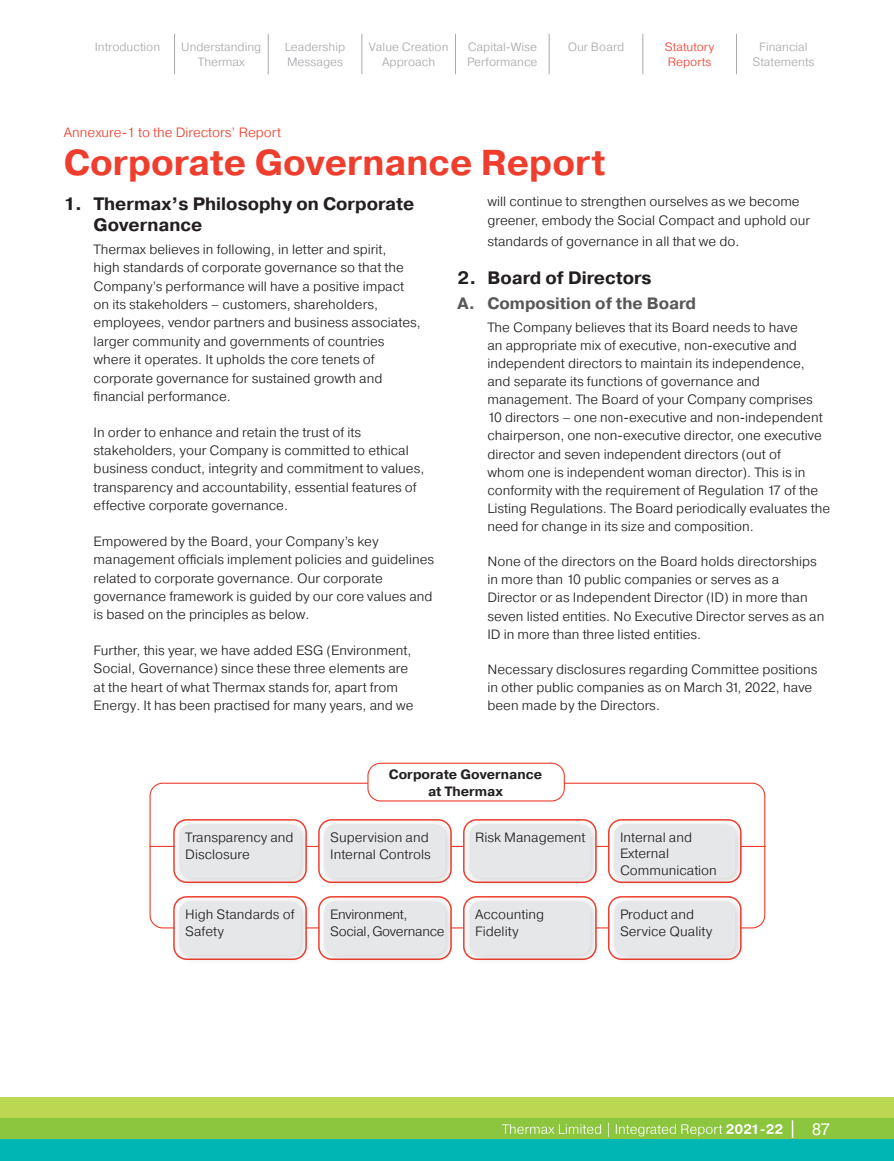
<style>
.page{position:relative;width:894px;height:1161px;background:#fff}
.page>*{position:absolute;margin:0;border:0;box-sizing:border-box;transform-origin:0 0}
.t1{font:700 36px "Pragmatica";color:#ef3e2e}
.t2{font:700 18px/21.5px "Pragmatica";color:#231f20}
.t3{font:700 16.5px "Pragmatica";color:#57585a}
.t4{font:16.5px "Pragmatica";color:#fff}
.t5{font:300 13.5px/18.5px "Pragmatica";color:#231f20}
.t6{font:300 13.5px "Pragmatica";color:#ef3e2e}
.t7{font:300 13.5px/16.5px "Pragmatica";letter-spacing:-.02em;color:#231f20}
.t8{font:700 13.5px/16.5px "Pragmatica";color:#231f20;text-align:center}
.t9{font:300 12px/15px "Pragmatica";color:#a8a9ad;text-align:center}
.t10{font:300 12px/15px "Pragmatica";color:#ef3e2e}
</style>
<div class="page">
<div style="left:0;top:1097px;width:893px;height:21px;background:#bcd752"></div>
<div style="left:0;top:1118px;width:893px;height:22px;background:#8bc63e"></div>
<div style="left:0;top:1140px;width:893px;height:21px;background:#00b6b5"></div>
<hr style="left:174px;top:34px;width:1px;height:40px;background:#a8a9ad">
<hr style="left:268px;top:34px;width:1px;height:40px;background:#a8a9ad">
<hr style="left:361px;top:34px;width:1px;height:40px;background:#a8a9ad">
<hr style="left:455px;top:34px;width:1px;height:40px;background:#a8a9ad">
<hr style="left:642px;top:34px;width:1px;height:40px;background:#a8a9ad">
<hr style="left:548px;top:34px;width:1px;height:40px;background:#a8a9ad">
<hr style="left:735px;top:34px;width:1px;height:40px;background:#a8a9ad">
<svg style="left:791px;top:1120px;width:2px;height:18px"></svg>
<svg style="left:502px;top:1123px;width:280px;height:14px"></svg>
<hr style="left:149px;top:846px;width:616px;height:1px;background:#ef3e2e">
<div style="left:173px;top:895px;width:138px;height:70px;background:#231f20;opacity:.2"></div>
<div style="left:179px;top:901px;width:121px;height:54px;background:#e6e7e9;border-radius:11px"></div>
<div style="left:318px;top:895px;width:138px;height:70px;background:#231f20;opacity:.2"></div>
<div style="left:324px;top:901px;width:121px;height:54px;background:#e6e7e9;border-radius:11px"></div>
<div style="left:463px;top:895px;width:137px;height:70px;background:#231f20;opacity:.2"></div>
<div style="left:469px;top:901px;width:121px;height:54px;background:#e6e7e9;border-radius:11px"></div>
<div style="left:607px;top:895px;width:138px;height:70px;background:#231f20;opacity:.2"></div>
<div style="left:614px;top:901px;width:121px;height:54px;background:#e6e7e9;border-radius:11px"></div>
<div style="left:173px;top:818px;width:138px;height:70px;background:#231f20;opacity:.2"></div>
<div style="left:179px;top:824px;width:121px;height:54px;background:#e6e7e9;border-radius:11px"></div>
<div style="left:318px;top:818px;width:138px;height:70px;background:#231f20;opacity:.2"></div>
<div style="left:324px;top:824px;width:121px;height:54px;background:#e6e7e9;border-radius:11px"></div>
<div style="left:463px;top:818px;width:137px;height:70px;background:#231f20;opacity:.2"></div>
<div style="left:469px;top:824px;width:121px;height:54px;background:#e6e7e9;border-radius:11px"></div>
<div style="left:607px;top:818px;width:138px;height:70px;background:#231f20;opacity:.2"></div>
<div style="left:614px;top:824px;width:121px;height:54px;background:#e6e7e9;border-radius:11px"></div>
<div style="left:367px;top:763px;width:197px;height:39px;border:1px solid #ef3e2e;border-radius:13px"></div>
<p class="t9" style="left:95px;top:39px;width:67px">Introduction</p>
<p class="t9" style="left:181px;top:39px;width:81px">Understanding<br>Thermax</p>
<p class="t9" style="left:285px;top:39px;width:62px;text-align:left">Leadership<br>Messages</p>
<p class="t9" style="left:368px;top:39px;width:81px">Value Creation<br>Approach</p>
<p class="t9" style="left:467px;top:39px;width:72px;text-align:left">Capital-Wise<br>Performance</p>
<p class="t9" style="left:567px;top:39px;width:58px">Our Board</p>
<p class="t10" style="left:664px;top:39px;width:51px">Statutory<br>Reports</p>
<p class="t9" style="left:752px;top:39px;width:63px">Financial<br>Statements</p>
<p class="t6" style="left:64px;top:124px;width:219px">Annexure-1 to the Directors’ Report</p>
<h1 class="t1" style="left:64px;top:139px;width:543px">Corporate Governance Report</h1>
<p class="t5" style="left:487px;top:192px;width:324px">will continue to strengthen ourselves as we become greener, embody the Social Compact and uphold our</p>
<p class="t5" style="left:487px;top:232px;width:253px">standards of governance in all that we do.</p>
<h2 class="t2" style="left:457px;top:267px;width:195px">2. Board of Directors</h2>
<p class="t3" style="left:457px;top:293px;width:240px">A. Composition of the Board</p>
<p class="t5" style="left:487px;top:318px;width:344px">The Company believes that its Board needs to have<br>an appropriate mix of executive, non-executive and independent directors to maintain its independence, and separate its functions of governance and management. The Board of your Company comprises 10 directors – one non-executive and non-independent chairperson, one non-executive director, one executive director and seven independent directors (out of<br>whom one is independent woman director). This is in conformity with the requirement of Regulation 17 of the Listing Regulations. The Board periodically evaluates the need for change in its size and composition.</p>
<p class="t5" style="left:487px;top:552px;width:338px">None of the directors on the Board holds directorships in more than 10 public companies or serves as a Director or as Independent Director (ID) in more than seven listed entities. No Executive Director serves as an ID in more than three listed entities.</p>
<p class="t5" style="left:487px;top:660px;width:331px">Necessary disclosures regarding Committee positions in other public companies as on March 31, 2022, have been made by the Directors.</p>
<h2 class="t2" style="left:94px;top:193px;width:322px;text-indent:-30px">1. Thermax’s Philosophy on Corporate<br>Governance</h2>
<p class="t5" style="left:94px;top:240px;width:328px">Thermax believes in following, in letter and spirit,<br>high standards of corporate governance so that the Company’s performance will have a positive impact on its stakeholders – customers, shareholders, employees, vendor partners and business associates, larger community and governments of countries where it operates. It upholds the core tenets of corporate governance for sustained growth and financial performance.</p>
<p class="t5" style="left:94px;top:422px;width:332px">In order to enhance and retain the trust of its stakeholders, your Company is committed to ethical business conduct, integrity and commitment to values, transparency and accountability, essential features of effective corporate governance.</p>
<p class="t5" style="left:94px;top:532px;width:342px">Empowered by the Board, your Company’s key management officials implement policies and guidelines related to corporate governance. Our corporate governance framework is guided by our core values and is based on the principles as below.</p>
<p class="t5" style="left:94px;top:641px;width:321px">Further, this year, we have added ESG (Environment, Social, Governance) since these three elements are at the heart of what Thermax stands for, apart from Energy. It has been practised for many years, and we</p>
<p class="t5" style="left:185px;top:829px;width:110px;line-height:16.5px">Transparency and<br>Disclosure</p>
<p class="t5" style="left:185px;top:906px;width:111px;line-height:16.5px">High Standards of<br>Safety</p>
<p class="t8" style="left:388px;top:767px;width:155px">Corporate Governance at Thermax</p>
<p class="t5" style="left:330px;top:829px;width:102px;line-height:16.5px">Supervision and<br>Internal Controls</p>
<p class="t7" style="left:330px;top:906px;width:116px">Environment,<br>Social, Governance</p>
<p class="t5" style="left:475px;top:828px;width:112px">Risk Management</p>
<p class="t5" style="left:475px;top:906px;width:71px;line-height:16.5px">Accounting<br>Fidelity</p>
<p class="t5" style="left:619px;top:829px;width:98px;line-height:16.5px">Internal and<br>External<br>Communication</p>
<p class="t5" style="left:619px;top:906px;width:94px;line-height:16.5px">Product and<br>Service Quality</p>
<p class="t4" style="left:811px;top:1119px;width:20px">87</p>
</div>
